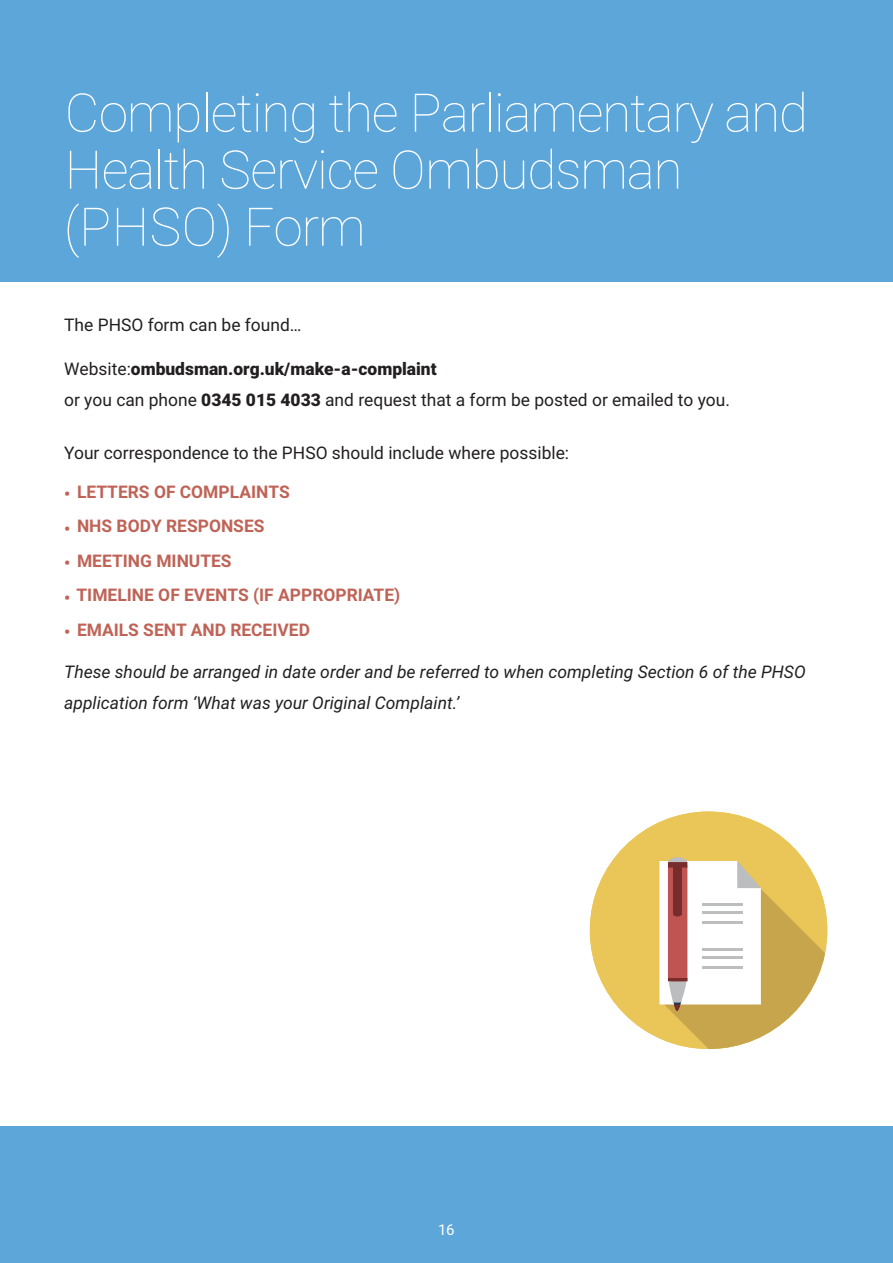
<style>
.page{position:relative;width:893px;height:1263px;background:#fff}
.page>*{position:absolute;margin:0;border:0;box-sizing:border-box;transform-origin:0 0}
.t1{font:100 53.25px/57px "Roboto";letter-spacing:-.025em;color:#fff}
.t2{font:17.4px/31.5px "Roboto";color:#231f20}
.t3{font:italic 17.4px/31.5px "Roboto";color:#231f20}
.t4{font:700 17.4px "Roboto";color:#bf6357}
.t5{font:15px "Roboto";color:#fff}
.s1{font-weight:900}
</style>
<div class="page">
<div style="left:0;top:0;width:893px;height:282px;background:#5da6da"></div>
<div style="left:0;top:1127px;width:893px;height:136px;background:#5da6da"></div>
<svg style="left:590px;top:811px;width:215px;height:228px;fill:#eac557"></svg>
<div style="left:668px;top:857px;width:19px;height:9px;background:#bbbdbf;border-radius:50%"></div>
<svg style="left:659px;top:861px;width:168px;height:188px"></svg>
<h1 class="t1" style="left:64px;top:85px;width:746px">Completing the Parliamentary and<br>Health Service Ombudsman (PHSO) Form</h1>
<p class="t2" style="left:64px;top:310px;width:239px">The PHSO form can be found…</p>
<p class="t2" style="left:64px;top:353px;width:667px">Website:<span class="s1">ombudsman.org.uk/make-a-complaint<br></span>or you can phone <span class="s1">0345 015 4033</span> and request that a form be posted or emailed to you.</p>
<p class="t2" style="left:64px;top:437px;width:506px">Your correspondence to the PHSO should include where possible:</p>
<p class="t4" style="left:64px;top:481px;width:227px">• LETTERS OF COMPLAINTS</p>
<p class="t4" style="left:64px;top:516px;width:202px">• NHS BODY RESPONSES</p>
<p class="t4" style="left:64px;top:550px;width:169px">• MEETING MINUTES</p>
<p class="t4" style="left:64px;top:585px;width:338px">• TIMELINE OF EVENTS (IF APPROPRIATE)</p>
<p class="t4" style="left:64px;top:619px;width:247px">• EMAILS SENT AND RECEIVED</p>
<p class="t3" style="left:64px;top:656px;width:743px">These should be arranged in date order and be referred to when completing Section 6 of the PHSO application form ‘What was your Original Complaint.’</p>
<p class="t5" style="left:438px;top:1221px;width:18px">16</p>
</div>
